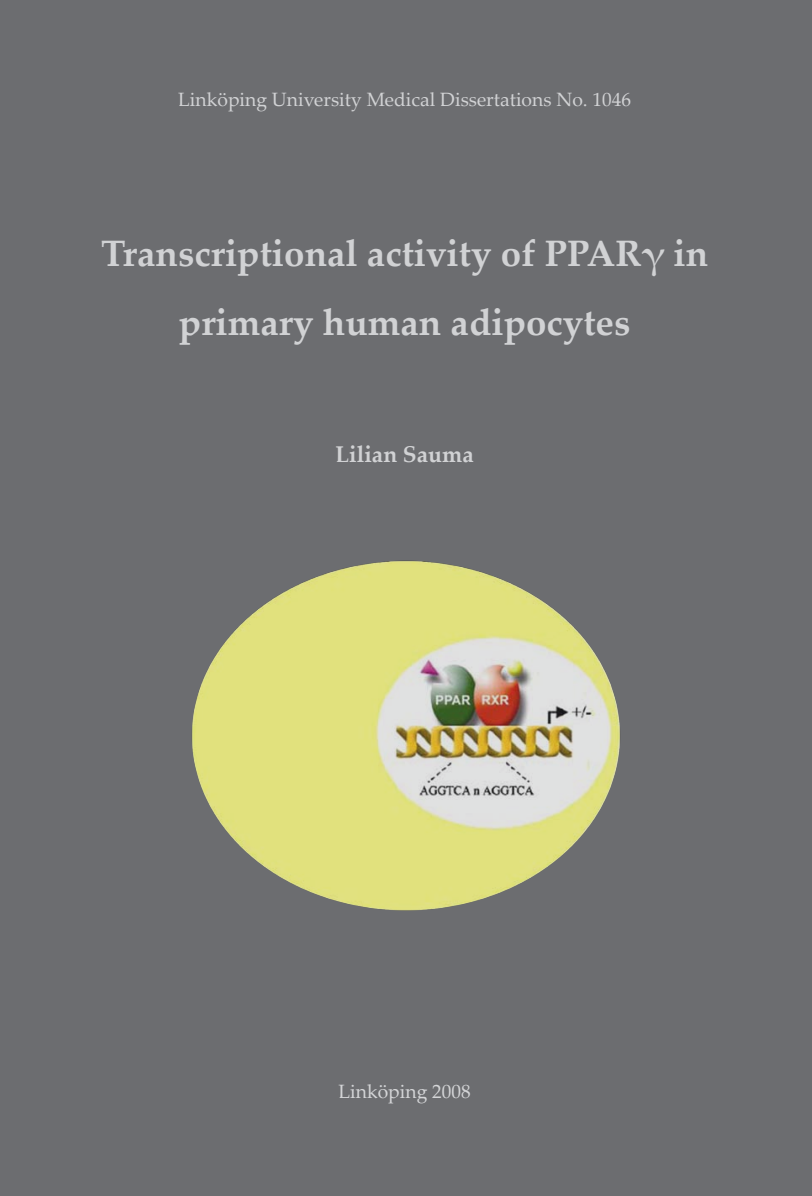
<style>
.page{position:relative;width:812px;height:1196px;background:#fff}
.page>*{position:absolute;margin:0;border:0;box-sizing:border-box;transform-origin:0 0}
.t1{font:700 36.75px "Palatino Linotype";color:#d1d2d4}
.t2{font:700 22.75px "Palatino Linotype";color:#d1d2d4}
.t3{font:19.25px "Palatino Linotype";color:#d1d2d4}
.t4{font:19.25px "Palatino Linotype";color:#d4d5d7}
</style>
<div class="page">
<div style="left:0;top:0;width:811px;height:1195px;background:#6c6d70"></div>
<img style="left:191px;top:560px;width:429px;height:351px">
<p class="t3" style="left:178px;top:86px;width:454px">Linköping University Medical Dissertations No. 1046</p>
<p class="t1" style="left:101px;top:227px;width:608px">Transcriptional activity of PPARγ in</p>
<p class="t1" style="left:179px;top:296px;width:453px">primary human adipocytes</p>
<p class="t2" style="left:335px;top:438px;width:140px">Lilian Sauma</p>
<p class="t4" style="left:338px;top:1077px;width:134px">Linköping 2008</p>
</div>
